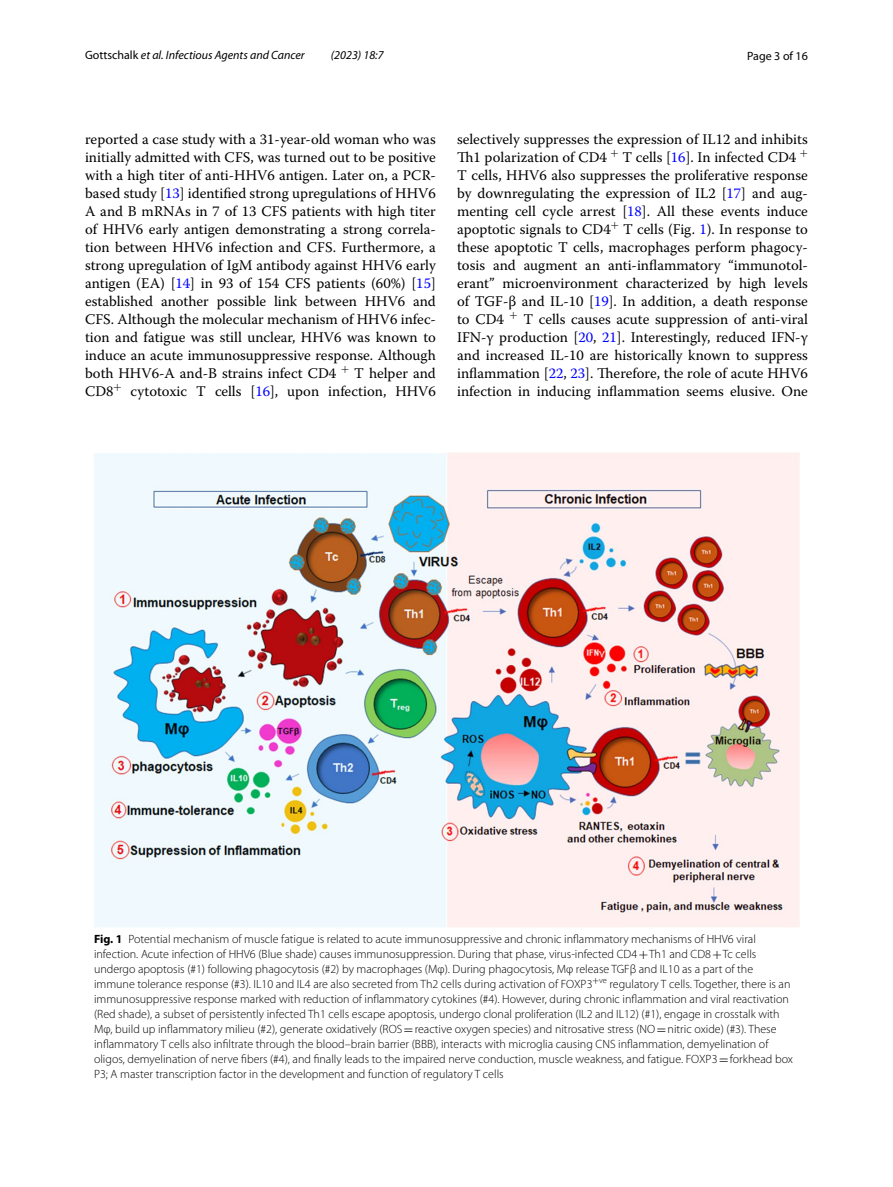
<style>
.page{position:relative;width:893px;height:1187px;background:#fff}
.page>*{position:absolute;margin:0;border:0;box-sizing:border-box;transform-origin:0 0}
.t1{font:14.7px/18px "Warnock Pro";color:#000;text-align:justify}
.t2{font:300 12px/15px "Myriad Pro";color:#000}
.t3{font:italic 12px "Myriad Pro";color:#000}
.t4{font:12px "Myriad Pro";color:#000}
.s1{font-style:normal}
.s2{color:#00f}
.s3{font-weight:700}
.s4{font-family:"MTSY";font-weight:400}
</style>
<div class="page">
<img style="left:94px;top:453px;width:705px;height:474px">
<p class="t3" style="left:85px;top:48px;width:221px"><span class="s1">Gottschalk</span> et al. Infectious Agents and Cancer</p>
<p class="t3" style="left:331px;top:48px;width:54px">(2023) 18:7</p>
<p class="t4" style="left:747px;top:48px;width:62px">Page 3 of 16</p>
<p class="t1" style="left:85px;top:130px;width:352px">reported a case study with a 31-year-old woman who was initially admitted with CFS, was turned out to be positive with a high titer of anti-HHV6 antigen. Later on, a PCR&shy;based study [<span class="s2">13</span>] identified strong upregulations of HHV6<br>A and B mRNAs in 7 of 13 CFS patients with high titer of HHV6 early antigen demonstrating a strong correla&shy;tion between HHV6 infection and CFS. Furthermore, a strong upregulation of IgM antibody against HHV6 early antigen (EA) [<span class="s2">14</span>] in 93 of 154 CFS patients (60%) [<span class="s2">15</span>] established another possible link between HHV6 and CFS. Although the molecular mechanism of HHV6 infec&shy;tion and fatigue was still unclear, HHV6 was known to induce an acute immunosuppressive response. Although both HHV6-A and-B strains infect CD4 <sup>+</sup> T helper and CD8<sup>+</sup> cytotoxic T cells [<span class="s2">16</span>], upon infection, HHV6</p>
<p class="t1" style="left:457px;top:130px;width:352px">selectively suppresses the expression of IL12 and inhibits Th1 polarization of CD4 <sup>+</sup> T cells [<span class="s2">16</span>]. In infected CD4 <sup>+ </sup>T cells, HHV6 also suppresses the proliferative response by downregulating the expression of IL2 [<span class="s2">17</span>] and aug&shy;menting cell cycle arrest [<span class="s2">18</span>]. All these events induce apoptotic signals to CD4<sup>+</sup> T cells (Fig. <span class="s2">1</span>). In response to these apoptotic T cells, macrophages perform phagocy&shy;tosis and augment an anti-inflammatory “immunotol&shy;erant” microenvironment characterized by high levels of TGF-β and IL-10 [<span class="s2">19</span>]. In addition, a death response to CD4 <sup>+</sup> T cells causes acute suppression of anti-viral IFN-γ production [<span class="s2">20</span>, <span class="s2">21</span>]. Interestingly, reduced IFN-γ and increased IL-10 are historically known to suppress inflammation [<span class="s2">22</span>, <span class="s2">23</span>]. Therefore, the role of acute HHV6 infection in inducing inflammation seems elusive. One</p>
<p class="t2" style="left:94px;top:931px;width:701px"><span class="s3">Fig. 1</span> Potential mechanism of muscle fatigue is related to acute immunosuppressive and chronic inflammatory mechanisms of HHV6 viral infection. Acute infection of HHV6 (Blue shade) causes immunosuppression. During that phase, virus-infected CD4<span class="s4">+</span>Th1 and CD8<span class="s4">+</span>Tc cells undergo apoptosis (#1) following phagocytosis (#2) by macrophages (Mφ). During phagocytosis, Mφ release TGFβ and IL10 as a part of the immune tolerance response (#3). IL10 and IL4 are also secreted from Th2 cells during activation of FOXP3<sup>+</sup><sup>ve</sup> regulatory T cells. Together, there is an immunosuppressive response marked with reduction of inflammatory cytokines (#4). However, during chronic inflammation and viral reactivation (Red shade), a subset of persistently infected Th1 cells escape apoptosis, undergo clonal proliferation (IL2 and IL12) (#1), engage in crosstalk with Mφ, build up inflammatory milieu (#2), generate oxidatively (ROS<span class="s4">=</span>reactive oxygen species) and nitrosative stress (NO<span class="s4">=</span>nitric oxide) (#3). These inflammatory T cells also infiltrate through the blood–brain barrier (BBB), interacts with microglia causing CNS inflammation, demyelination of oligos, demyelination of nerve fibers (#4), and finally leads to the impaired nerve conduction, muscle weakness, and fatigue. FOXP3<span class="s4">=</span>forkhead box P3; A master transcription factor in the development and function of regulatory T cells</p>
</div>
